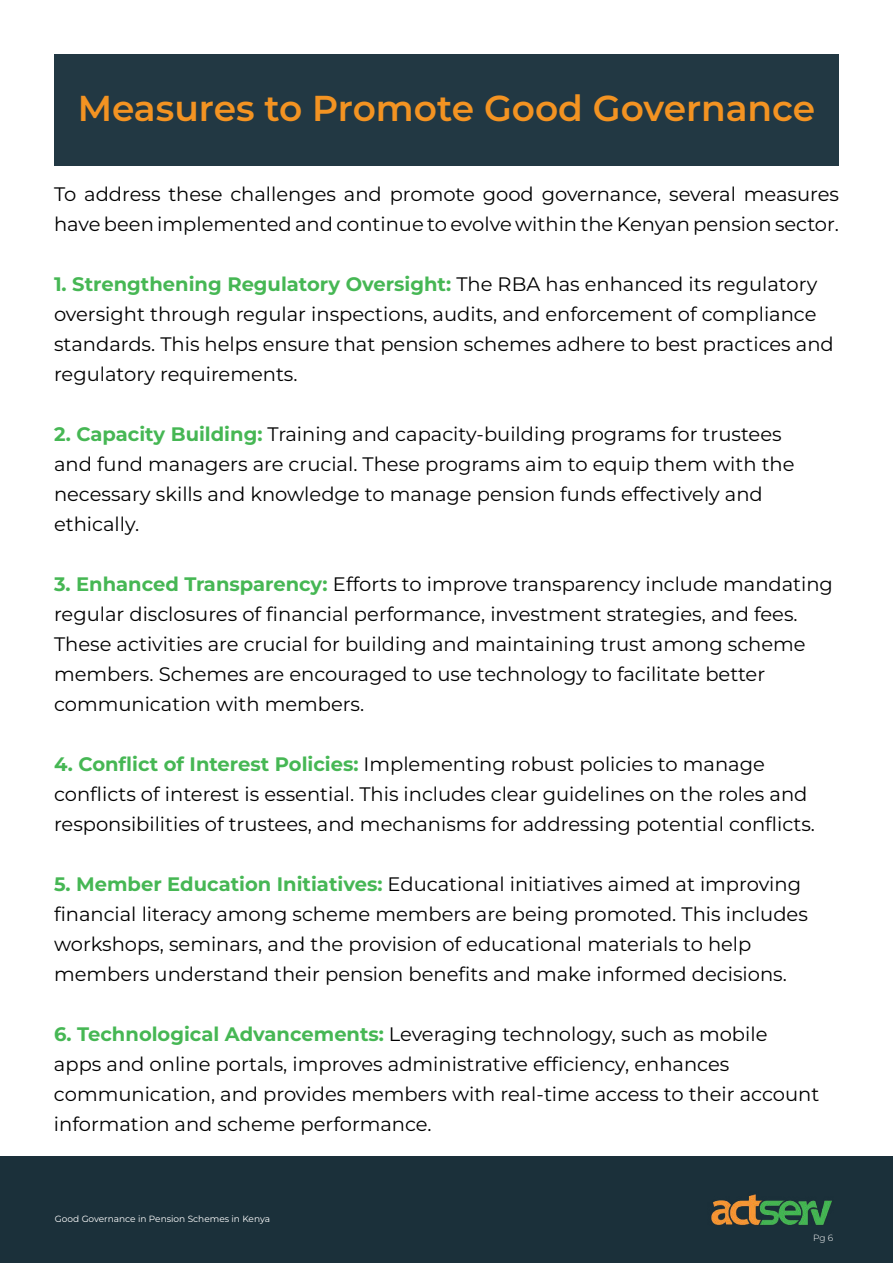
<style>
.page{position:relative;width:893px;height:1263px;background:#fff}
.page>*{position:absolute;margin:0;border:0;box-sizing:border-box;transform-origin:0 0}
.t1{font:600 36px "Montserrat";color:#f39322}
.t2{font:19.5px/30px "Montserrat";color:#000}
.t3{font:9px "Montserrat";color:#fff}
.t4{font:300 9px "Montserrat";color:#fff}
.s1{font-weight:700;color:#46b754}
</style>
<div class="page">
<div style="left:0;top:1156px;width:893px;height:107px;background:#1b303a"></div>
<img style="left:711px;top:1194px;width:121px;height:32px">
<div style="left:54px;top:54px;width:785px;height:111px;background:#223843"></div>
<h1 class="t1" style="left:78px;top:93px;width:739px">Measures to Promote Good Governance</h1>
<p class="t2" style="left:54px;top:181px;width:786px">To address these challenges and promote good governance, several measures have been implemented and continue to evolve within the Kenyan pension sector.</p>
<p class="t2" style="left:54px;top:271px;width:781px"><span class="s1">1. Strengthening Regulatory Oversight:</span> The RBA has enhanced its regulatory oversight through regular inspections, audits, and enforcement of compliance standards. This helps ensure that pension schemes adhere to best practices and regulatory requirements.</p>
<p class="t2" style="left:54px;top:421px;width:742px"><span class="s1">2. Capacity Building:</span> Training and capacity-building programs for trustees and fund managers are crucial. These programs aim to equip them with the necessary skills and knowledge to manage pension funds effectively and ethically.</p>
<p class="t2" style="left:54px;top:571px;width:780px"><span class="s1">3. Enhanced Transparency:</span> Efforts to improve transparency include mandating regular disclosures of financial performance, investment strategies, and fees.<br>These activities are crucial for building and maintaining trust among scheme members. Schemes are encouraged to use technology to facilitate better communication with members.</p>
<p class="t2" style="left:54px;top:751px;width:762px"><span class="s1">4. Conflict of Interest Policies:</span> Implementing robust policies to manage conflicts of interest is essential. This includes clear guidelines on the roles and responsibilities of trustees, and mechanisms for addressing potential conflicts.</p>
<p class="t2" style="left:54px;top:871px;width:755px"><span class="s1">5. Member Education Initiatives:</span> Educational initiatives aimed at improving financial literacy among scheme members are being promoted. This includes workshops, seminars, and the provision of educational materials to help members understand their pension benefits and make informed decisions.</p>
<p class="t2" style="left:54px;top:1021px;width:767px"><span class="s1">6. Technological Advancements:</span> Leveraging technology, such as mobile apps and online portals, improves administrative efficiency, enhances communication, and provides members with real-time access to their account information and scheme performance.</p>
<p class="t3" style="left:55px;top:1215px;width:217px">Good Governance in Pension Schemes in Kenya</p>
<p class="t4" style="left:813px;top:1234px;width:22px">Pg 6</p>
</div>
